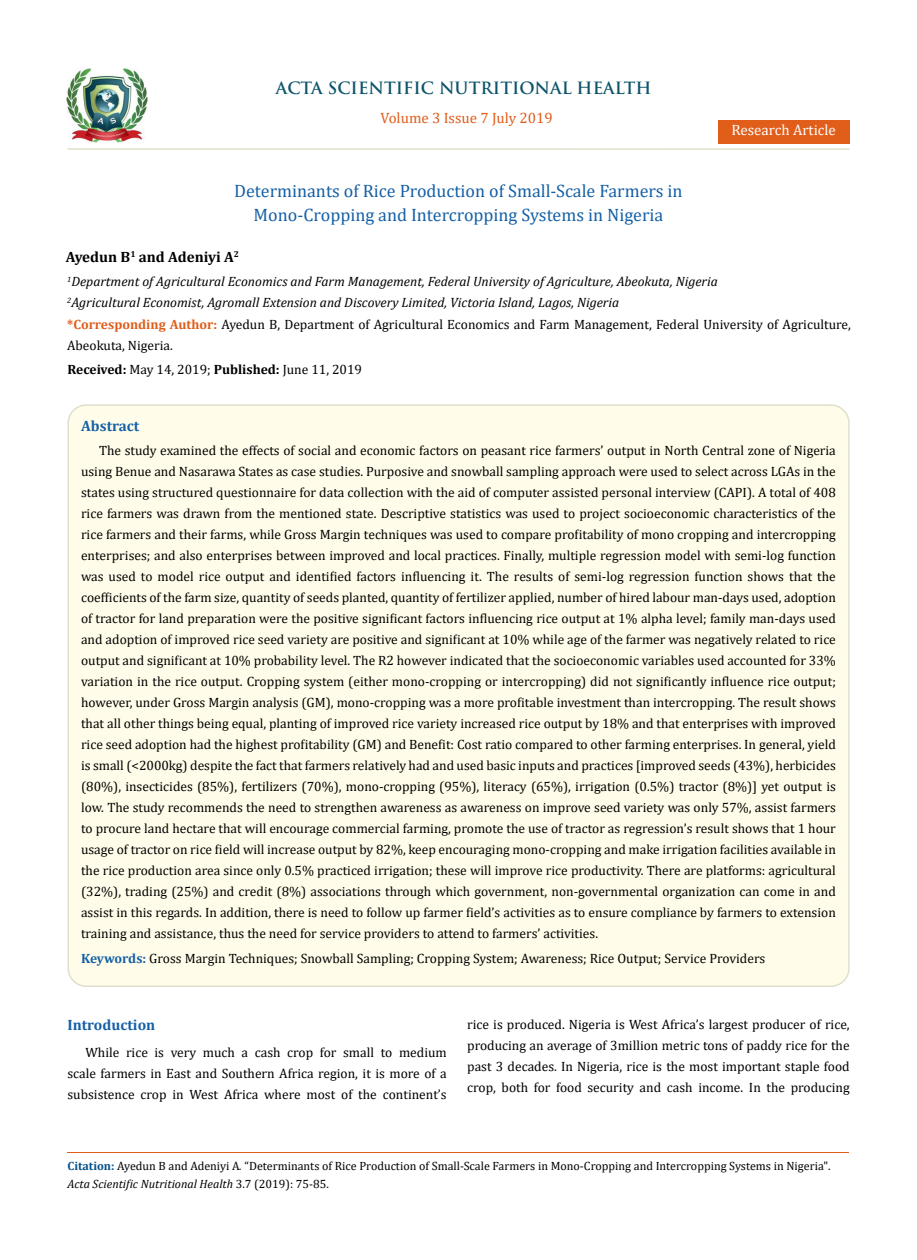
<style>
.page{position:relative;width:917px;height:1260px;background:#fff}
.page>*{position:absolute;margin:0;border:0;box-sizing:border-box;transform-origin:0 0}
.t1{font:18px/24px "Cambria";color:#1560a6;text-align:center}
.t2{font:700 16.5px "Trajan Pro";color:#0e546a}
.t3{font:15px "Cambria";color:#e05d1a}
.t4{font:700 15px "Cambria";color:#000}
.t5{font:700 15px "Cambria";color:#1560a6}
.t6{font:15px "Cambria";color:#fff}
.t7{font:13.5px/21px "Cambria";color:#000;text-align:justify}
.t8{font:italic 13.5px/21.1px "Cambria";color:#000}
.t9{font:12px/18px "Cambria";color:#000}
.s1{font-weight:700;font-style:normal;color:#e05d1a}
.s2{font-style:normal}
.s3{font-weight:700}
.s4{font-weight:700;color:#1560a6}
.s5{font-weight:700;color:#035089}
.s6{font-style:italic}
</style>
<div class="page">
<img style="left:67px;top:68px;width:80px;height:74px">
<div style="left:717px;top:120px;width:132px;height:23px;background:#e05d1a"></div>
<div style="left:68px;top:405px;width:780px;height:581px;background:#fffde9;border-radius:18px"></div>
<hr style="left:67px;top:1152px;width:782px;height:1px;background:#e05d1a">
<hr style="left:67px;top:148px;width:782px;height:2px;background:#e0dfcd">
<p class="t2" style="left:276px;top:77px;width:377px">ACTA SCIENTIFIC NUTRITIONAL HEALTH</p>
<p class="t3" style="left:380px;top:109px;width:174px">Volume 3 Issue 7 July 2019</p>
<p class="t6" style="left:731px;top:121px;width:106px">Research Article</p>
<h1 class="t1" style="left:234px;top:178px;width:450px">Determinants of Rice Production of Small-Scale Farmers in<br>Mono-Cropping and Intercropping Systems in Nigeria</h1>
<p class="t4" style="left:66px;top:247px;width:175px">Ayedun B<sup>1</sup> and Adeniyi A<sup>2</sup></p>
<p class="t8" style="left:67px;top:271px;width:785px"><sup>1</sup>Department of Agricultural Economics and Farm Management, Federal University of Agriculture, Abeokuta, Nigeria<br><sup>2</sup>Agricultural Economist, Agromall Extension and Discovery Limited, Victoria Island, Lagos, Nigeria<br><span class="s1">*Corresponding Author:</span> <span class="s2">Ayedun B, Department of Agricultural Economics and Farm Management, Federal University of Agriculture, Abeokuta, Nigeria.</span></p>
<p class="t7" style="left:67px;top:359px;width:296px"><span class="s3">Received:</span> May 14, 2019; <span class="s3">Published:</span> June 11, 2019</p>
<p class="t5" style="left:81px;top:416px;width:60px">Abstract</p>
<p class="t7" style="left:81px;top:440px;width:756px;text-indent:18px">The study examined the effects of social and economic factors on peasant rice farmers’ output in North Central zone of Nigeria using Benue and Nasarawa States as case studies. Purposive and snowball sampling approach were used to select across LGAs in the states using structured questionnaire for data collection with the aid of computer assisted personal interview (CAPI). A total of 408 rice farmers was drawn from the mentioned state. Descriptive statistics was used to project socioeconomic characteristics of the rice farmers and their farms, while Gross Margin techniques was used to compare profitability of mono cropping and intercropping enterprises; and also enterprises between improved and local practices. Finally, multiple regression model with semi-log function was used to model rice output and identified factors influencing it. The results of semi-log regression function shows that the coefficients of the farm size, quantity of seeds planted, quantity of fertilizer applied, number of hired labour man-days used, adoption of tractor for land preparation were the positive significant factors influencing rice output at 1% alpha level; family man-days used and adoption of improved rice seed variety are positive and significant at 10% while age of the farmer was negatively related to rice output and significant at 10% probability level. The R2 however indicated that the socioeconomic variables used accounted for 33% variation in the rice output. Cropping system (either mono-cropping or intercropping) did not significantly influence rice output; however, under Gross Margin analysis (GM), mono-cropping was a more profitable investment than intercropping. The result shows that all other things being equal, planting of improved rice variety increased rice output by 18% and that enterprises with improved rice seed adoption had the highest profitability (GM) and Benefit: Cost ratio compared to other farming enterprises. In general, yield is small (&lt;2000kg) despite the fact that farmers relatively had and used basic inputs and practices [improved seeds (43%), herbicides (80%), insecticides (85%), fertilizers (70%), mono-cropping (95%), literacy (65%), irrigation (0.5%) tractor (8%)] yet output is low. The study recommends the need to strengthen awareness as awareness on improve seed variety was only 57%, assist farmers to procure land hectare that will encourage commercial farming, promote the use of tractor as regression’s result shows that 1 hour usage of tractor on rice field will increase output by 82%, keep encouraging mono-cropping and make irrigation facilities available in the rice production area since only 0.5% practiced irrigation; these will improve rice productivity. There are platforms: agricultural (32%), trading (25%) and credit (8%) associations through which government, non-governmental organization can come in and assist in this regards. In addition, there is need to follow up farmer field’s activities as to ensure compliance by farmers to extension training and assistance, thus the need for service providers to attend to farmers’ activities.</p>
<p class="t7" style="left:81px;top:948px;width:686px"><span class="s4">Keywords:</span> Gross Margin Techniques; Snowball Sampling; Cropping System; Awareness; Rice Output; Service Providers</p>
<p class="t5" style="left:67px;top:1015px;width:89px">Introduction</p>
<p class="t7" style="left:67px;top:1042px;width:381px;text-indent:18px">While rice is very much a cash crop for small to medium scale farmers in East and Southern Africa region, it is more of a subsistence crop in West Africa where most of the continent’s</p>
<p class="t7" style="left:467px;top:1014px;width:384px">rice is produced. Nigeria is West Africa’s largest producer of rice, producing an average of 3million metric tons of paddy rice for the past 3 decades. In Nigeria, rice is the most important staple food crop, both for food security and cash income. In the producing</p>
<p class="t9" style="left:67px;top:1157px;width:764px"><span class="s5">Citation:</span> Ayedun B and Adeniyi A<span class="s6">.</span> “Determinants of Rice Production of Small-Scale Farmers in Mono-Cropping and Intercropping Systems in Nigeria".<br><span class="s6">Acta Scientific Nutritional Health</span> 3.7 (2019): 75-85.</p>
</div>
